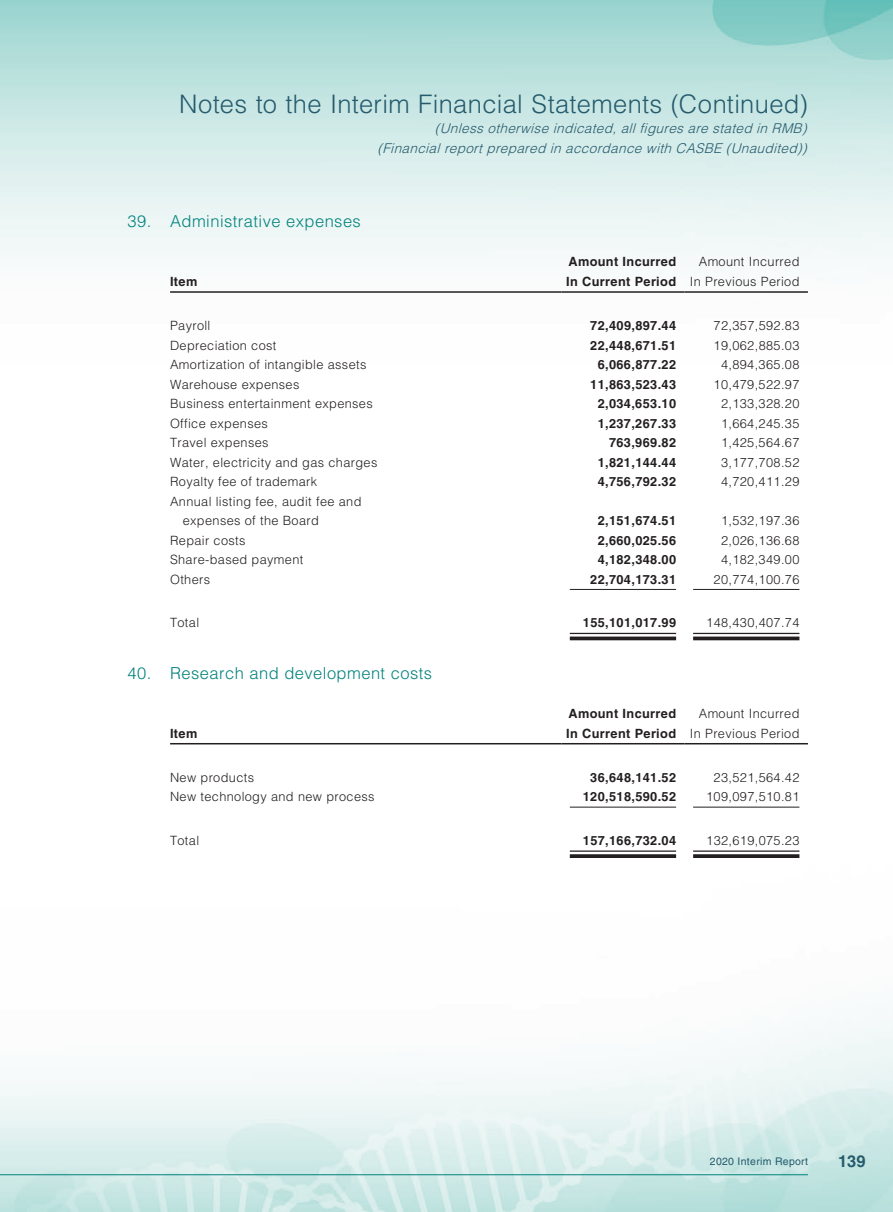
<style>
.page{position:relative;width:893px;height:1212px;background:#fff}
.page>*{position:absolute;margin:0;border:0;box-sizing:border-box;transform-origin:0 0}
.t1{font:300 25.5px "Helvetica LT Std";letter-spacing:.015em;color:#255b6d}
.t2{font:300 16.5px "Helvetica LT Std";letter-spacing:.03em;color:#00827c}
.t3{font:700 16.5px "Helvetica LT Std";color:#255b6d}
.t4{font:italic 300 13.5px/19.5px "Helvetica LT Std";color:#255b6d;text-align:right}
.t5{font:300 12.75px/19.5px "Helvetica LT Std";letter-spacing:.03em;color:#231f20;text-align:right}
.t6{font:700 12.75px/19.5px "Helvetica LT Std";letter-spacing:.03em;color:#231f20}
.t7{font:10.5px "Helvetica LT Std";letter-spacing:.03em;color:#255b6d}
</style>
<div class="page">
<img style="left:0;top:0;width:893px;height:1212px">
<hr style="left:0;top:1174px;width:808px;height:1px;background:#00827c">
<hr style="left:170px;top:291px;width:391px;height:2px;background:#231f20">
<hr style="left:561px;top:291px;width:124px;height:2px;background:#231f20">
<hr style="left:685px;top:291px;width:123px;height:2px;background:#231f20">
<hr style="left:570px;top:589px;width:106px;height:1px;background:#231f20">
<hr style="left:693px;top:589px;width:106px;height:1px;background:#231f20">
<hr style="left:570px;top:633px;width:106px;height:1px;background:#231f20">
<svg style="left:570px;top:636px;width:106px;height:4px"></svg>
<hr style="left:693px;top:633px;width:106px;height:1px;background:#231f20">
<svg style="left:693px;top:636px;width:106px;height:4px"></svg>
<hr style="left:170px;top:743px;width:391px;height:1px;background:#231f20">
<hr style="left:561px;top:743px;width:124px;height:1px;background:#231f20">
<hr style="left:685px;top:743px;width:123px;height:1px;background:#231f20">
<hr style="left:570px;top:807px;width:106px;height:1px;background:#231f20">
<hr style="left:693px;top:807px;width:106px;height:1px;background:#231f20">
<hr style="left:570px;top:850px;width:106px;height:2px;background:#231f20">
<svg style="left:570px;top:854px;width:106px;height:4px"></svg>
<hr style="left:693px;top:850px;width:106px;height:2px;background:#231f20">
<svg style="left:693px;top:854px;width:106px;height:4px"></svg>
<h1 class="t1" style="left:179px;top:88px;width:630px">Notes to the Interim Financial Statements (Continued)</h1>
<p class="t4" style="left:378px;top:119px;width:435px">(Unlessotherwise indicated,allfiguresare stated in RMB) (Financialreportprepared in accordance with CASBE (Unaudited))</p>
<p class="t2" style="left:128px;top:211px;width:235px">39. Administrative expenses</p>
<p class="t6" style="left:170px;top:271px;width:29px">Item</p>
<p class="t6" style="left:566px;top:252px;width:111px">Amount Incurred<br>In Current Period</p>
<p class="t5" style="left:690px;top:252px;width:111px">Amount Incurred<br>In Previous Period</p>
<p class="t5" style="left:170px;top:316px;width:42px">Payroll</p>
<p class="t6" style="left:590px;top:316px;width:87px">72,409,897.44</p>
<p class="t5" style="left:714px;top:316px;width:87px">72,357,592.83</p>
<p class="t5" style="left:170px;top:335px;width:108px">Depreciation cost</p>
<p class="t6" style="left:590px;top:335px;width:87px">22,448,671.51</p>
<p class="t5" style="left:714px;top:335px;width:87px">19,062,885.03</p>
<p class="t5" style="left:170px;top:355px;width:198px">Amortization of intangible assets</p>
<p class="t6" style="left:598px;top:355px;width:80px">6,066,877.22</p>
<p class="t5" style="left:721px;top:355px;width:80px">4,894,365.08</p>
<p class="t5" style="left:170px;top:374px;width:131px">Warehouse expenses</p>
<p class="t6" style="left:590px;top:374px;width:87px">11,863,523.43</p>
<p class="t5" style="left:714px;top:374px;width:87px">10,479,522.97</p>
<p class="t5" style="left:170px;top:394px;width:204px">Business entertainment expenses</p>
<p class="t6" style="left:598px;top:394px;width:80px">2,034,653.10</p>
<p class="t5" style="left:721px;top:394px;width:80px">2,133,328.20</p>
<p class="t5" style="left:170px;top:413px;width:99px">Office expenses</p>
<p class="t6" style="left:598px;top:413px;width:80px">1,237,267.33</p>
<p class="t5" style="left:721px;top:413px;width:80px">1,664,245.35</p>
<p class="t5" style="left:170px;top:433px;width:100px">Travel expenses</p>
<p class="t6" style="left:609px;top:433px;width:69px">763,969.82</p>
<p class="t5" style="left:721px;top:433px;width:80px">1,425,564.67</p>
<p class="t5" style="left:170px;top:452px;width:209px">Water, electricity and gas charges</p>
<p class="t6" style="left:598px;top:452px;width:80px">1,821,144.44</p>
<p class="t5" style="left:721px;top:452px;width:80px">3,177,708.52</p>
<p class="t5" style="left:170px;top:472px;width:149px">Royalty fee of trademark</p>
<p class="t6" style="left:598px;top:472px;width:80px">4,756,792.32</p>
<p class="t5" style="left:721px;top:472px;width:80px">4,720,411.29</p>
<p class="t5" style="left:183px;top:491px;width:180px;text-align:left;text-indent:-13px">Annual listing fee, audit fee and expenses of the Board</p>
<p class="t6" style="left:598px;top:511px;width:80px">2,151,674.51</p>
<p class="t5" style="left:721px;top:511px;width:80px">1,532,197.36</p>
<p class="t5" style="left:170px;top:530px;width:77px">Repair costs</p>
<p class="t6" style="left:598px;top:530px;width:80px">2,660,025.56</p>
<p class="t5" style="left:721px;top:530px;width:80px">2,026,136.68</p>
<p class="t5" style="left:170px;top:550px;width:135px">Share-based payment</p>
<p class="t6" style="left:598px;top:550px;width:80px">4,182,348.00</p>
<p class="t5" style="left:721px;top:550px;width:80px">4,182,349.00</p>
<p class="t5" style="left:170px;top:569px;width:42px">Others</p>
<p class="t6" style="left:590px;top:569px;width:87px">22,704,173.31</p>
<p class="t5" style="left:714px;top:569px;width:87px">20,774,100.76</p>
<p class="t5" style="left:170px;top:613px;width:31px">Total</p>
<p class="t6" style="left:583px;top:613px;width:95px">155,101,017.99</p>
<p class="t5" style="left:706px;top:613px;width:95px">148,430,407.74</p>
<p class="t2" style="left:128px;top:663px;width:306px">40. Research and development costs</p>
<p class="t6" style="left:170px;top:723px;width:29px">Item</p>
<p class="t6" style="left:566px;top:704px;width:111px">Amount Incurred<br>In Current Period</p>
<p class="t5" style="left:690px;top:704px;width:111px">Amount Incurred<br>In Previous Period</p>
<p class="t5" style="left:170px;top:767px;width:85px">New products</p>
<p class="t6" style="left:590px;top:767px;width:87px">36,648,141.52</p>
<p class="t5" style="left:714px;top:767px;width:87px">23,521,564.42</p>
<p class="t5" style="left:170px;top:787px;width:206px">New technology and new process</p>
<p class="t6" style="left:583px;top:787px;width:95px">120,518,590.52</p>
<p class="t5" style="left:706px;top:787px;width:95px">109,097,510.81</p>
<p class="t5" style="left:170px;top:830px;width:31px">Total</p>
<p class="t6" style="left:583px;top:830px;width:95px">157,166,732.04</p>
<p class="t5" style="left:706px;top:830px;width:95px">132,619,075.23</p>
<p class="t7" style="left:710px;top:1155px;width:100px">2020 Interim Report</p>
<p class="t3" style="left:838px;top:1151px;width:29px">139</p>
</div>
